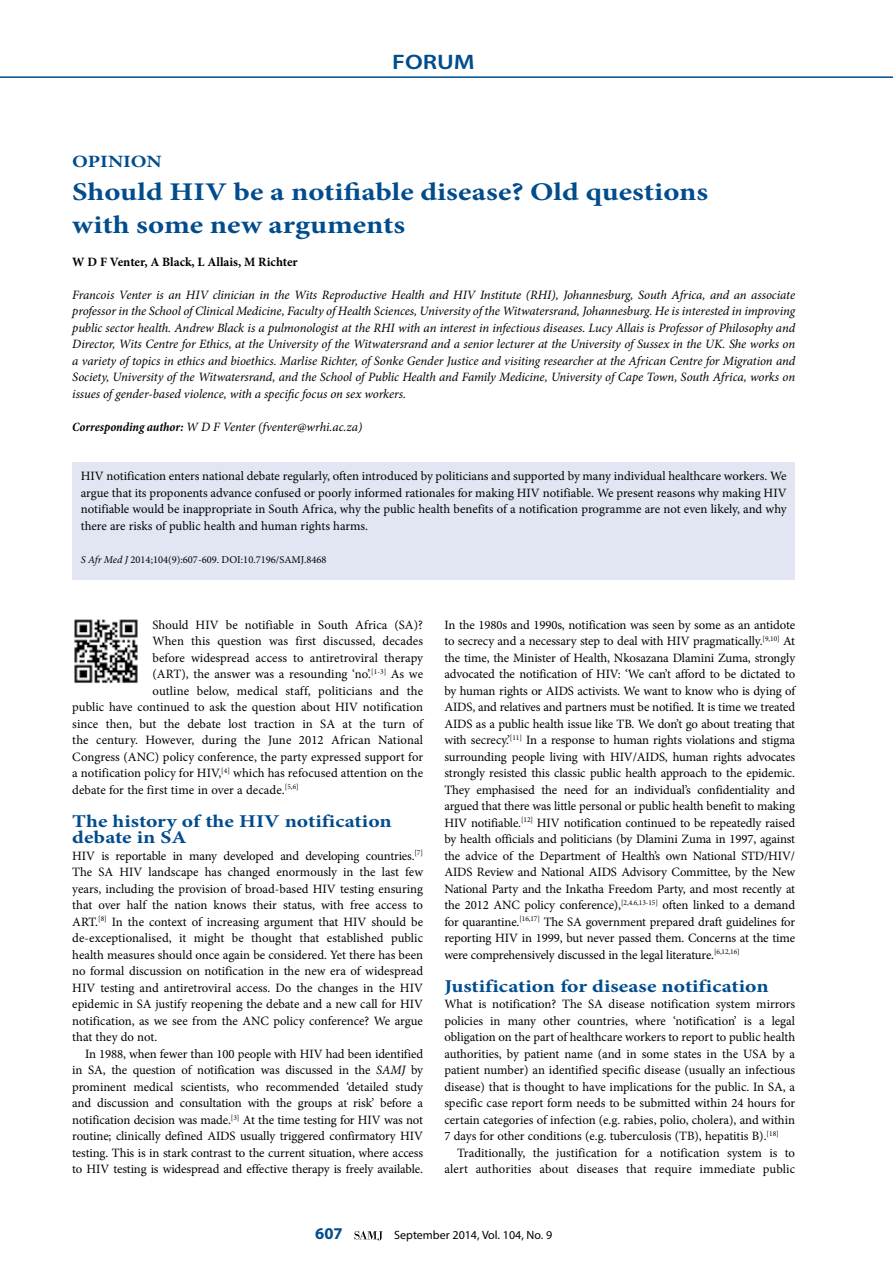
<style>
.page{position:relative;width:893px;height:1263px;background:#fff}
.page>*{position:absolute;margin:0;border:0;box-sizing:border-box;transform-origin:0 0}
.t1{font:700 25.5px/33px "Minion Pro";color:#004c8d;scale:1.2 1}
.t2{font:600 21px "Myriad Pro";color:#004c8d;scale:1.2 1}
.t3{font:700 18px/16.5px "Minion Pro";color:#004c8d;scale:1.2 1}
.t4{font:700 17.25px "Minion Pro";letter-spacing:-.005em;color:#004c8d;scale:1.2 1}
.t5{font:700 16.5px "Myriad Pro";color:#004c8d}
.t6{font:12.75px/16.5px "Minion Pro";color:#000;text-align:justify}
.t7{font:italic 12.75px/16.5px "Minion Pro";letter-spacing:-.005em;color:#000;text-align:justify}
.t8{font:700 12.75px "Minion Pro";color:#000}
.t9{font:12px "Myriad Pro";color:#000}
.t10{font:10.5px "Minion Pro";color:#000}
.s1{font-weight:700;font-stretch:condensed}
.s2{font-style:italic}
</style>
<div class="page">
<hr style="left:0;top:76px;width:893px;height:2px;background:#004c8d">
<svg style="left:354px;top:1231px;width:29px;height:9px"></svg>
<div style="left:72px;top:462px;width:723px;height:117px;background:#e2e6f2"></div>
<img style="left:74px;top:619px;width:64px;height:65px">
<h2 class="t2" style="left:392px;top:48px;width:70px">FORUM</h2>
<h3 class="t4" style="left:72px;top:149px;width:76px">OPINION</h3>
<h1 class="t1" style="left:72px;top:175px;width:531px">Should HIV be a notifiable disease? Old questions with some new arguments</h1>
<p class="t8" style="left:72px;top:252px;width:227px">W D F Venter, A Black, L Allais, M Richter</p>
<p class="t7" style="left:72px;top:286px;width:724px">Francois Venter is an HIV clinician in the Wits Reproductive Health and HIV Institute (RHI), Johannesburg, South Africa, and an associate professor in the School of Clinical Medicine, Faculty of Health Sciences, University of the Witwatersrand, Johannesburg. He is interested in improving public sector health. Andrew Black is a pulmonologist at the RHI with an interest in infectious diseases. Lucy Allais is Professor of Philosophy and Director, Wits Centre for Ethics, at the University of the Witwatersrand and a senior lecturer at the University of Sussex in the UK. She works on a variety of topics in ethics and bioethics. Marlise Richter, of Sonke Gender Justice and visiting researcher at the African Centre for Migration and Society, University of the Witwatersrand, and the School of Public Health and Family Medicine, University of Cape Town, South Africa, works on issues of gender-based violence, with a specific focus on sex workers.</p>
<p class="t7" style="left:72px;top:418px;width:292px"><span class="s1">Corresponding author:</span> W D F Venter (fventer@wrhi.ac.za)</p>
<p class="t6" style="left:81px;top:468px;width:707px">HIV notification enters national debate regularly, often introduced by politicians and supported by many individual healthcare workers. We argue that its proponents advance confused or poorly informed rationales for making HIV notifiable. We present reasons why making HIV notifiable would be inappropriate in South Africa, why the public health benefits of a notification programme are not even likely, and why there are risks of public health and human rights harms.</p>
<p class="t10" style="left:81px;top:552px;width:247px"><span class="s2">S Afr Med J</span> 2014;104(9):607-609. DOI:10.7196/SAMJ.8468</p>
<p class="t6" style="left:153px;top:616px;width:272px">Should HIV be notifiable in South Africa (SA)?</p>
<p class="t6" style="left:153px;top:633px;width:272px">When this question was first discussed, decades</p>
<p class="t6" style="left:153px;top:649px;width:272px">before widespread access to antiretroviral therapy</p>
<p class="t6" style="left:153px;top:666px;width:272px">(ART), the answer was a resounding ‘no’.<sup>[1-3]</sup> As we</p>
<p class="t6" style="left:153px;top:682px;width:272px">outline below, medical staff, politicians and the</p>
<p class="t6" style="left:72px;top:699px;width:352px">public have continued to ask the question about HIV notification</p>
<p class="t6" style="left:72px;top:715px;width:352px">since then, but the debate lost traction in SA at the turn of</p>
<p class="t6" style="left:72px;top:732px;width:352px">the century. However, during the June 2012 African National</p>
<p class="t6" style="left:72px;top:748px;width:352px">Congress (ANC) policy conference, the party expressed support for</p>
<p class="t6" style="left:72px;top:765px;width:352px">a notification policy for HIV,<sup>[4]</sup> which has refocused attention on the</p>
<p class="t6" style="left:72px;top:781px;width:228px">debate for the first time in over a decade.<sup>[5,6]</sup></p>
<h3 class="t3" style="left:72px;top:812px;width:268px">The history of the HIV notification debate in SA</h3>
<p class="t6" style="left:72px;top:847px;width:352px">HIV is reportable in many developed and developing countries.<sup>[7] </sup>The SA HIV landscape has changed enormously in the last few years, including the provision of broad-based HIV testing ensuring that over half the nation knows their status, with free access to ART.<sup>[8]</sup> In the context of increasing argument that HIV should be de-exceptionalised, it might be thought that established public health measures should once again be considered. Yet there has been no formal discussion on notification in the new era of widespread HIV testing and antiretroviral access. Do the changes in the HIV epidemic in SA justify reopening the debate and a new call for HIV notification, as we see from the ANC policy conference? We argue that they do not.</p>
<p class="t6" style="left:72px;top:1045px;width:352px;text-indent:13px">In 1988, when fewer than 100 people with HIV had been identified in SA, the question of notification was discussed in the <span class="s2">SAMJ</span> by prominent medical scientists, who recommended ‘detailed study and discussion and consultation with the groups at risk’ before a notification decision was made.<sup>[3]</sup> At the time testing for HIV was not routine; clinically defined AIDS usually triggered confirmatory HIV testing. This is in stark contrast to the current situation, where access to HIV testing is widespread and effective therapy is freely available.</p>
<p class="t6" style="left:444px;top:616px;width:352px">In the 1980s and 1990s, notification was seen by some as an antidote to secrecy and a necessary step to deal with HIV pragmatically.<sup>[9,10]</sup> At the time, the Minister of Health, Nkosazana Dlamini Zuma, strongly advocated the notification of HIV: ‘We can’t afford to be dictated to by human rights or AIDS activists. We want to know who is dying of AIDS, and relatives and partners must be notified. It is time we treated AIDS as a public health issue like TB. We don’t go about treating that with secrecy.’<sup>[11]</sup> In a response to human rights violations and stigma surrounding people living with HIV/AIDS, human rights advocates strongly resisted this classic public health approach to the epidemic.<br>They emphasised the need for an individual’s confidentiality and argued that there was little personal or public health benefit to making HIV notifiable.<sup>[12]</sup> HIV notification continued to be repeatedly raised by health officials and politicians (by Dlamini Zuma in 1997, against the advice of the Department of Health’s own National STD/HIV/ AIDS Review and National AIDS Advisory Committee, by the New National Party and the Inkatha Freedom Party, and most recently at the 2012 ANC policy conference),<sup>[2,4.6,13-15]</sup> often linked to a demand for quarantine.<sup>[16,17]</sup> The SA government prepared draft guidelines for reporting HIV in 1999, but never passed them. Concerns at the time were comprehensively discussed in the legal literature.<sup>[6,12,16]</sup></p>
<h3 class="t3" style="left:444px;top:977px;width:272px">Justification for disease notification</h3>
<p class="t6" style="left:444px;top:996px;width:352px">What is notification? The SA disease notification system mirrors policies in many other countries, where ‘notification’ is a legal obligation on the part of healthcare workers to report to public health authorities, by patient name (and in some states in the USA by a patient number) an identified specific disease (usually an infectious disease) that is thought to have implications for the public. In SA, a specific case report form needs to be submitted within 24 hours for certain categories of infection (e.g. rabies, polio, cholera), and within 7 days for other conditions (e.g. tuberculosis (TB), hepatitis B).<sup>[18]</sup></p>
<p class="t6" style="left:444px;top:1144px;width:352px;text-align:right">Traditionally, the justification for a notification system is to alert authorities about diseases that require immediate public</p>
<p class="t5" style="left:315px;top:1223px;width:29px">607</p>
<p class="t9" style="left:394px;top:1228px;width:160px">September 2014, Vol. 104, No. 9</p>
</div>
